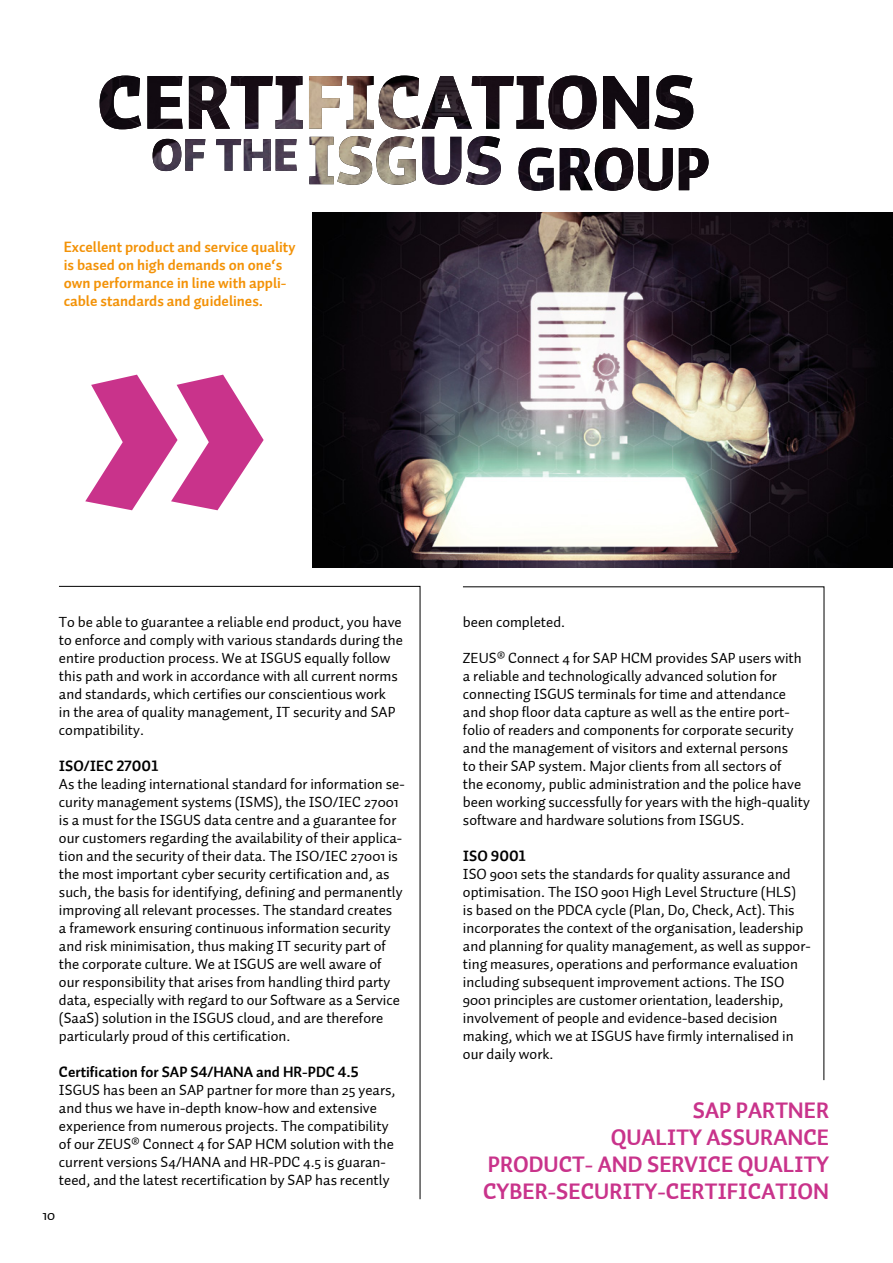
<style>
.page{position:relative;width:893px;height:1263px;background:#fff}
.page>*{position:absolute;margin:0;border:0;box-sizing:border-box;transform-origin:0 0}
.t1{font:22.5px/27px "Auto 1 Bold LF";color:#c9338b;text-align:right}
.t2{font:15px/18px "Auto 1";color:#000}
.t3{font:15px/18px "Auto 1 Bold LF";color:#f39207}
.t4{font:15px "Auto 1 Bold LF";color:#000}
</style>
<div class="page">
<svg style="left:59px;top:586px;width:362px;height:614px"></svg>
<svg style="left:463px;top:586px;width:362px;height:495px"></svg>
<img style="left:313px;top:213px;width:580px;height:354px">
<svg style="left:85px;top:375px;width:179px;height:135px"></svg>
<svg style="left:118px;top:108px;width:591px;height:83px"></svg>
<img style="left:100px;top:75px;width:593px;height:54px">
<p class="t3" style="left:64px;top:238px;width:233px">Excellent product and service quality is based on high demands on one‘s own performance in line with appli&shy;cable standards and guidelines.</p>
<p class="t2" style="left:59px;top:613px;width:346px">To be able to guarantee a reliable end product, you have to enforce and comply with various standards during the entire production process. We at ISGUS equally follow this path and work in accordance with all current norms and standards, which certifies our conscientious work<br>in the area of quality management, IT security and SAP compatibility.</p>
<p class="t4" style="left:59px;top:756px;width:101px">ISO/IEC 27001</p>
<p class="t2" style="left:59px;top:775px;width:347px">As the leading international standard for information se&shy;curity management systems (ISMS), the ISO/IEC 27001 is a must for the ISGUS data centre and a guarantee for our customers regarding the availability of their applica&shy;tion and the security of their data. The ISO/IEC 27001 is the most important cyber security certification and, as such, the basis for identifying, defining and permanently improving all relevant processes. The standard creates<br>a framework ensuring continuous information security and risk minimisation, thus making IT security part of the corporate culture. We at ISGUS are well aware of our responsibility that arises from handling third party data, especially with regard to our Software as a Service (SaaS) solution in the ISGUS cloud, and are therefore particularly proud of this certification.</p>
<p class="t4" style="left:59px;top:1062px;width:301px">Certification for SAP S4/HANA and HR-PDC 4.5</p>
<p class="t2" style="left:59px;top:1081px;width:338px">ISGUS has been an SAP partner for more than 25 years, and thus we have in-depth know-how and extensive experience from numerous projects. The compatibility of our ZEUS® Connect 4 for SAP HCM solution with the current versions S4/HANA and HR-PDC 4.5 is guaran&shy;teed, and the latest recertification by SAP has recently</p>
<p class="t2" style="left:43px;top:1206px;width:14px">10</p>
<p class="t2" style="left:463px;top:613px;width:104px">been completed.</p>
<p class="t2" style="left:463px;top:649px;width:348px">ZEUS® Connect 4 for SAP HCM provides SAP users with a reliable and technologically advanced solution for connecting ISGUS terminals for time and attendance and shop floor data capture as well as the entire port&shy;folio of readers and components for corporate security and the management of visitors and external persons<br>to their SAP system. Major clients from all sectors of<br>the economy, public administration and the police have been working successfully for years with the high-quality software and hardware solutions from ISGUS.</p>
<p class="t4" style="left:463px;top:846px;width:64px">ISO 9001</p>
<p class="t2" style="left:463px;top:865px;width:349px">ISO 9001 sets the standards for quality assurance and optimisation. The ISO 9001 High Level Structure (HLS)<br>is based on the PDCA cycle (Plan, Do, Check, Act). This incorporates the context of the organisation, leadership and planning for quality management, as well as suppor&shy;ting measures, operations and performance evaluation including subsequent improvement actions. The ISO 9001 principles are customer orientation, leadership, involvement of people and evidence-based decision making, which we at ISGUS have firmly internalised in our daily work.</p>
<h1 class="t1" style="left:483px;top:1097px;width:348px">SAP PARTNER<br>QUALITY ASSURANCE<br>PRODUCT- AND SERVICE QUALITY<br>CYBER-SECURITY-CERTIFICATION</h1>
</div>
